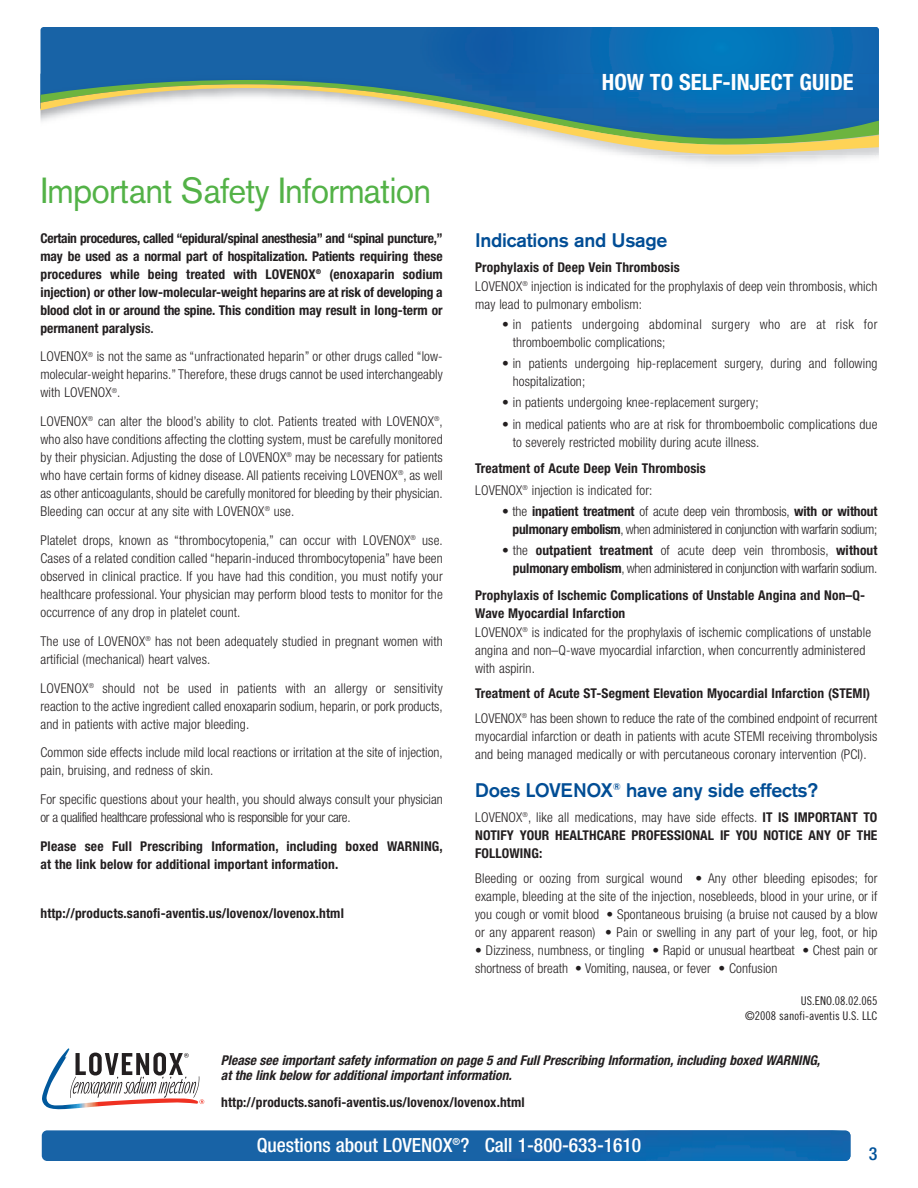
<style>
.page{position:relative;width:918px;height:1188px;background:#fff}
.page>*{position:absolute;margin:0;border:0;box-sizing:border-box;transform-origin:0 0}
.t1{font:36px "Akzidenz Grotesk BE";letter-spacing:-.025em;color:#53b247;scale:.95 1}
.t2{font:700 condensed 22.5px "Helvetica Neue";color:#fff}
.t3{font:500 19.5px "Akzidenz Grotesk BE";letter-spacing:-.015em;color:#014d95}
.t4{font:500 condensed 19.5px "Helvetica Neue";color:#fff}
.t5{font:500 condensed 18px "Helvetica Neue";color:#01529a}
.t6{font:300 condensed 13.5px/18px "Helvetica Neue";letter-spacing:.01em;color:#231f20}
.t7{font:700 condensed 13.5px/18px "Helvetica Neue";letter-spacing:.01em;color:#231f20}
.t8{font:300 condensed 13.5px/18px "Helvetica Neue";letter-spacing:-.02em;color:#231f20;text-align:right}
.t9{font:italic 700 condensed 13.5px/15px "Helvetica Neue";color:#231f20}
.t10{font:300 condensed 13.5px/18px "Helvetica Neue";letter-spacing:.03em;color:#231f20}
.t11{font:12px/15px "Trade Gothic Cond Eighteen";color:#231f20;text-align:right}
.s1{font-weight:500}
.s2{font-weight:700}
.s3{font-weight:300}
</style>
<div class="page">
<div style="left:40px;top:27px;width:377px;height:47px;background:#1863a6"></div>
<img style="left:417px;top:27px;width:462px;height:47px">
<div style="left:40px;top:74px;width:393px;height:6px;background:#1863a6"></div>
<img style="left:433px;top:74px;width:446px;height:6px">
<svg style="left:40px;top:80px;width:839px;height:4px;background:#1e739b"></svg>
<svg style="left:40px;top:84px;width:839px;height:77px"></svg>
<div style="left:42px;top:1130px;width:443px;height:31px;background:#1863a6"></div>
<img style="left:485px;top:1130px;width:365px;height:31px">
<svg style="left:42px;top:1048px;width:162px;height:61px"></svg>
<h2 class="t2" style="left:602px;top:74px;width:253px">HOW TO SELF-INJECT GUIDE</h2>
<h1 class="t1" style="left:40px;top:177px;width:413px">Important Safety Information</h1>
<p class="t7" style="left:40px;top:230px;width:404px;text-align:justify">Certain procedures, called “epidural/spinal anesthesia” and “spinal puncture,” may be used as a normal part of hospitalization. Patients requiring these procedures while being treated with LOVENOX<sup>®</sup> (enoxaparin sodium injection) or other low-molecular-weight heparins are at risk of developing a blood clot in or around the spine. This condition may result in long-term or permanent paralysi<span class="s1">s.</span></p>
<p class="t6" style="left:40px;top:349px;width:404px;text-align:justify">LOVENOX<sup>®</sup> is not the same as “unfractionated heparin” or other drugs called “low&shy;molecular-weight heparins.” Therefore, these drugs cannot be used interchangeably with LOVENOX<sup>®</sup>.</p>
<p class="t6" style="left:40px;top:414px;width:404px;text-align:justify">LOVENOX<sup>®</sup> can alter the blood’s ability to clot. Patients treated with LOVENOX<sup>®</sup>, who also have conditions affecting the clotting system, must be carefully monitored by their physician. Adjusting the dose of LOVENOX<sup>®</sup> may be necessary for patients who have certain forms of kidney disease. All patients receiving LOVENOX<sup>®</sup>, as well as other anticoagulants, should be carefully monitored for bleeding by their physician.<br>Bleeding can occur at any site with LOVENOX<sup>®</sup> use.</p>
<p class="t6" style="left:40px;top:532px;width:404px;text-align:justify">Platelet drops, known as “thrombocytopenia,” can occur with LOVENOX<sup>®</sup> use.<br>Cases of a related condition called “heparin-induced thrombocytopenia” have been observed in clinical practice. If you have had this condition, you must notify your healthcare professional. Your physician may perform blood tests to monitor for the occurrence of any drop in platelet count.</p>
<p class="t6" style="left:40px;top:633px;width:404px">The use of LOVENOX<sup>®</sup> has not been adequately studied in pregnant women with artificial (mechanical) heart valves.</p>
<p class="t6" style="left:40px;top:680px;width:404px;text-align:justify">LOVENOX<sup>®</sup> should not be used in patients with an allergy or sensitivity reaction to the active ingredient called enoxaparin sodium, heparin, or pork products, and in patients with active major bleeding.</p>
<p class="t6" style="left:40px;top:745px;width:404px">Common side effects include mild local reactions or irritation at the site of injection, pain, bruising, and redness of skin.</p>
<p class="t6" style="left:40px;top:792px;width:404px">For specific questions about your health, you should always consult your physician or a qualified healthcare professional who is responsible for your care.</p>
<p class="t7" style="left:41px;top:838px;width:404px">Please see Full Prescribing Information, including boxed WARNING, at the link below for additional important information.</p>
<p class="t7" style="left:41px;top:905px;width:305px">http://products.sanofi-aventis.us/lovenox/lovenox.html</p>
<h3 class="t3" style="left:475px;top:233px;width:194px">Indications and Usage</h3>
<p class="t6" style="left:475px;top:258px;width:404px;line-height:19.6px"><span class="s2">Prophylaxis of Deep Vein Thrombosis<br></span>LOVENOX<sup>®</sup> injection is indicated for the prophylaxis of deep vein thrombosis, which</p>
<p class="t6" style="left:475px;top:297px;width:168px">may lead to pulmonary embolism:</p>
<p class="t10" style="left:513px;top:316px;width:366px;text-indent:-11px">• in patients undergoing abdominal surgery who are at risk for thromboembolic complications;</p>
<p class="t6" style="left:513px;top:356px;width:366px;text-indent:-11px">• in patients undergoing hip-replacement surgery, during and following hospitalization;</p>
<p class="t6" style="left:502px;top:395px;width:258px">• in patients undergoing knee-replacement surgery;</p>
<p class="t6" style="left:513px;top:416px;width:366px;text-indent:-11px">• in medical patients who are at risk for thromboembolic complications due to severely restricted mobility during acute illness.</p>
<p class="t7" style="left:475px;top:459px;width:232px;line-height:21.3px">Treatment of Acute Deep Vein Thrombosis<br><span class="s3">LOVENOX</span><sup>®</sup> <span class="s3">injection is indicated for:</span></p>
<p class="t8" style="left:502px;top:503px;width:377px">• the <span class="s2">inpatient treatment</span> of acute deep vein thrombosis, <span class="s2">with or without pulmonary embolism</span>, when administered in conjunction with warfarin sodium;</p>
<p class="t8" style="left:502px;top:542px;width:377px">• the <span class="s2">outpatient treatment</span> of acute deep vein thrombosis, <span class="s2">without pulmonary embolism</span>, when administered in conjunction with warfarin sodium.</p>
<p class="t7" style="left:475px;top:587px;width:391px">Prophylaxis of Ischemic Complications of Unstable Angina and Non–Q-<br>Wave Myocardial Infarction</p>
<p class="t6" style="left:475px;top:625px;width:397px">LOVENOX<sup>®</sup> is indicated for the prophylaxis of ischemic complications of unstable angina and non–Q-wave myocardial infarction, when concurrently administered with aspirin.</p>
<p class="t6" style="left:475px;top:682px;width:404px;line-height:25px"><span class="s2">Treatment of Acute ST-Segment Elevation Myocardial Infarction (STEMI)<br></span>LOVENOX<sup>®</sup> has been shown to reduce the rate of the combined endpoint of recurrent</p>
<p class="t6" style="left:475px;top:729px;width:404px">myocardial infarction or death in patients with acute STEMI receiving thrombolysis and being managed medically or with percutaneous coronary intervention (PCI).</p>
<h3 class="t3" style="left:475px;top:783px;width:345px">Does LOVENOX<sup>®</sup> have any side effects?</h3>
<p class="t7" style="left:475px;top:809px;width:404px;text-align:justify"><span class="s3">LOVENOX</span><sup>®</sup><span class="s3">, like all medications, may have side effects.</span> IT IS IMPORTANT TO NOTIFY YOUR HEALTHCARE PROFESSIONAL IF YOU NOTICE ANY OF THE FOLLOWING:</p>
<p class="t6" style="left:475px;top:870px;width:404px;text-align:justify">Bleeding or oozing from surgical wound • Any other bleeding episodes; for example, bleeding at the site of the injection, nosebleeds, blood in your urine, or if you cough or vomit blood • Spontaneous bruising (a bruise not caused by a blow or any apparent reason) • Pain or swelling in any part of your leg, foot, or hip</p>
<p class="t6" style="left:475px;top:942px;width:404px">• Dizziness, numbness, or tingling • Rapid or unusual heartbeat • Chest pain or shortness of breath • Vomiting, nausea, or fever • Confusion</p>
<p class="t11" style="left:745px;top:994px;width:134px">US.ENO.08.02.065<br>©2008 sanofi-aventis U.S. LLC</p>
<p class="t9" style="left:221px;top:1054px;width:601px">Please see important safety information on page 5 and Full Prescribing Information, including boxed WARNING, at the link below for additional important information.</p>
<p class="t7" style="left:221px;top:1094px;width:305px">http://products.sanofi-aventis.us/lovenox/lovenox.html</p>
<h3 class="t4" style="left:257px;top:1138px;width:386px">Questions about LOVENOX<sup>®</sup>? Call 1-800-633-1610</h3>
<h3 class="t5" style="left:869px;top:1148px;width:10px">3</h3>
</div>
